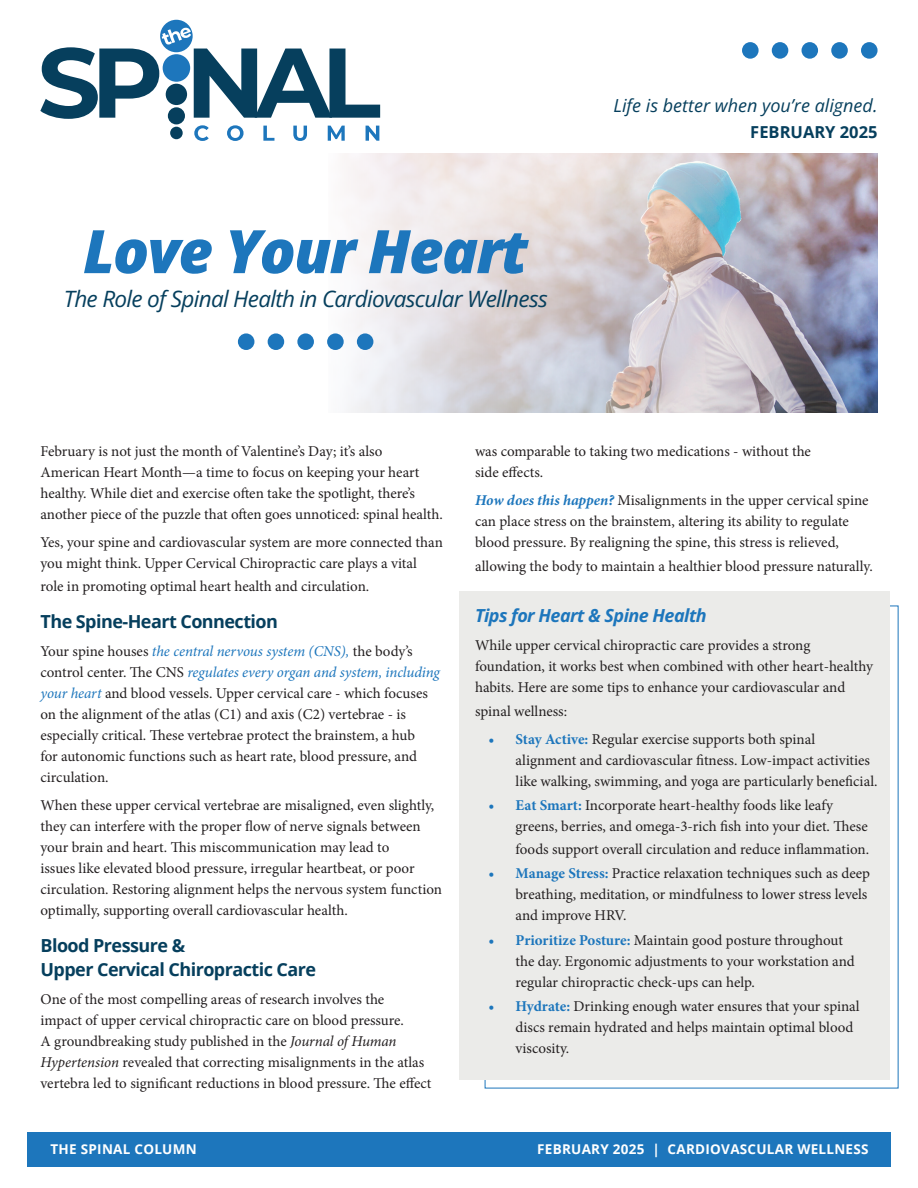
<style>
.page{position:relative;width:918px;height:1188px;background:#fff}
.page>*{position:absolute;margin:0;border:0;box-sizing:border-box;transform-origin:0 0}
.t1{font:italic 800 60px "Open Sans";letter-spacing:-.03em;color:#1d76bc}
.t2{font:italic 22.5px "Open Sans";letter-spacing:-.03em;color:#063f5d}
.t3{font:700 18px/24px "Open Sans";letter-spacing:-.03em;color:#063f5d}
.t4{font:italic 18px "Open Sans";color:#063f5d}
.t5{font:italic 700 18px "Open Sans";letter-spacing:-.03em;color:#1d76bc}
.t6{font:700 16.5px "Open Sans";color:#063f5d}
.t7{font:15px/21px "Minion Pro";color:#231f20}
.t8{font:700 13.5px "Open Sans";letter-spacing:.02em;color:#fff}
.s1{font-style:italic;color:#1d76bc}
.s2{font-style:italic}
.s3{font-weight:700;font-style:italic;color:#1d76bc}
.s4{font-weight:700;color:#1d76bc}
</style>
<div class="page">
<div style="left:459px;top:591px;width:431px;height:488px;background:#ebebe9"></div>
<div style="left:27px;top:1132px;width:864px;height:35px;background:#1d76bc"></div>
<svg style="left:194px;top:125px;width:15px;height:16px"></svg>
<svg style="left:227px;top:125px;width:17px;height:16px"></svg>
<svg style="left:263px;top:126px;width:11px;height:15px"></svg>
<svg style="left:293px;top:126px;width:14px;height:15px"></svg>
<svg style="left:328px;top:126px;width:17px;height:15px"></svg>
<svg style="left:366px;top:126px;width:13px;height:15px"></svg>
<div style="left:160px;top:20px;width:33px;height:32px;background:#1d76bc;border-radius:50%"></div>
<div style="left:168px;top:107px;width:17px;height:17px;background:#063f5d;border-radius:50%"></div>
<div style="left:170px;top:127px;width:13px;height:12px;background:#063f5d;border-radius:50%"></div>
<svg style="left:40px;top:27px;width:340px;height:92px"></svg>
<img style="left:328px;top:153px;width:550px;height:260px">
<div style="left:742px;top:42px;width:17px;height:17px;background:#1d76bc;border-radius:50%"></div>
<div style="left:772px;top:42px;width:16px;height:17px;background:#1d76bc;border-radius:50%"></div>
<div style="left:802px;top:42px;width:16px;height:17px;background:#1d76bc;border-radius:50%"></div>
<div style="left:831px;top:42px;width:17px;height:17px;background:#1d76bc;border-radius:50%"></div>
<div style="left:861px;top:42px;width:17px;height:17px;background:#1d76bc;border-radius:50%"></div>
<div style="left:238px;top:333px;width:16px;height:17px;background:#1d76bc;border-radius:50%"></div>
<div style="left:268px;top:333px;width:16px;height:17px;background:#1d76bc;border-radius:50%"></div>
<div style="left:297px;top:333px;width:17px;height:17px;background:#1d76bc;border-radius:50%"></div>
<div style="left:327px;top:333px;width:17px;height:17px;background:#1d76bc;border-radius:50%"></div>
<div style="left:357px;top:333px;width:16px;height:17px;background:#1d76bc;border-radius:50%"></div>
<p class="t4" style="left:613px;top:93px;width:266px">Life is better when you’re aligned.</p>
<h1 class="t1" style="left:83px;top:206px;width:447px">Love Your Heart</h1>
<h2 class="t2" style="left:64px;top:283px;width:485px">The Role of Spinal Health in Cardiovascular Wellness</h2>
<p class="t6" style="left:750px;top:120px;width:129px">FEBRUARY 2025</p>
<p class="t7" style="left:41px;top:441px;width:404px">February is not just the month of Valentine’s Day; it’s also American Heart Month—a time to focus on keeping your heart healthy. While diet and exercise often take the spotlight, there’s another piece of the puzzle that often goes unnoticed: spinal health.</p>
<p class="t7" style="left:41px;top:532px;width:404px">Yes, your spine and cardiovascular system are more connected than you might think. Upper Cervical Chiropractic care plays a vital</p>
<p class="t7" style="left:41px;top:575px;width:330px">role in promoting optimal heart health and circulation.</p>
<p class="t3" style="left:41px;top:609px;width:239px">The Spine-Heart Connection</p>
<p class="t7" style="left:41px;top:641px;width:401px">Your spine houses <span class="s1">the central nervous system (CNS),</span> the body’s control center. The CNS <span class="s1">regulates every organ and system, including your heart</span> and blood vessels. Upper cervical care - which focuses on the alignment of the atlas (C1) and axis (C2) vertebrae - is especially critical. These vertebrae protect the brainstem, a hub<br>for autonomic functions such as heart rate, blood pressure, and circulation.</p>
<p class="t7" style="left:41px;top:794px;width:403px">When these upper cervical vertebrae are misaligned, even slightly, they can interfere with the proper flow of nerve signals between your brain and heart. This miscommunication may lead to<br>issues like elevated blood pressure, irregular heartbeat, or poor circulation. Restoring alignment helps the nervous system function optimally, supporting overall cardiovascular health.</p>
<p class="t3" style="left:41px;top:933px;width:277px">Blood Pressure &amp;<br>Upper Cervical Chiropractic Care</p>
<p class="t7" style="left:41px;top:989px;width:393px">One of the most compelling areas of research involves the<br>impact of upper cervical chiropractic care on blood pressure.<br>A groundbreaking study published in the <span class="s2">Journal of Human Hypertension</span> revealed that correcting misalignments in the atlas vertebra led to significant reductions in blood pressure. The effect</p>
<p class="t7" style="left:475px;top:441px;width:337px">was comparable to taking two medications - without the side effects.</p>
<p class="t7" style="left:475px;top:490px;width:395px"><span class="s3">How does this happen?</span> Misalignments in the upper cervical spine can place stress on the brainstem, altering its ability to regulate blood pressure. By realigning the spine, this stress is relieved,</p>
<p class="t7" style="left:475px;top:556px;width:399px">allowing the body to maintain a healthier blood pressure naturally.</p>
<p class="t5" style="left:475px;top:603px;width:233px">Tips for Heart &amp; Spine Health</p>
<p class="t7" style="left:475px;top:635px;width:399px">While upper cervical chiropractic care provides a strong foundation, it works best when combined with other heart-healthy habits. Here are some tips to enhance your cardiovascular and</p>
<p class="t7" style="left:475px;top:701px;width:94px">spinal wellness:</p>
<p class="t7" style="left:516px;top:728px;width:363px;text-indent:-27px"><span class="s4">• Stay Active:</span> Regular exercise supports both spinal alignment and cardiovascular fitness. Low-impact activities like walking, swimming, and yoga are particularly beneficial.</p>
<p class="t7" style="left:516px;top:795px;width:354px;text-indent:-27px"><span class="s4">• Eat Smart:</span> Incorporate heart-healthy foods like leafy greens, berries, and omega-3-rich fish into your diet. These</p>
<p class="t7" style="left:516px;top:838px;width:355px">foods support overall circulation and reduce inflammation.</p>
<p class="t7" style="left:516px;top:863px;width:356px;text-indent:-27px"><span class="s4">• Manage Stress:</span> Practice relaxation techniques such as deep breathing, meditation, or mindfulness to lower stress levels and improve HRV.</p>
<p class="t7" style="left:516px;top:929px;width:341px;text-indent:-27px"><span class="s4">• Prioritize Posture:</span> Maintain good posture throughout the day. Ergonomic adjustments to your workstation and regular chiropractic check-ups can help.</p>
<p class="t7" style="left:516px;top:996px;width:346px;text-indent:-27px"><span class="s4">• Hydrate:</span> Drinking enough water ensures that your spinal discs remain hydrated and helps maintain optimal blood viscosity.</p>
<p class="t8" style="left:51px;top:1140px;width:148px">THE SPINAL COLUMN</p>
<p class="t8" style="left:537px;top:1140px;width:333px">FEBRUARY 2025 | CARDIOVASCULAR WELLNESS</p>
</div>
